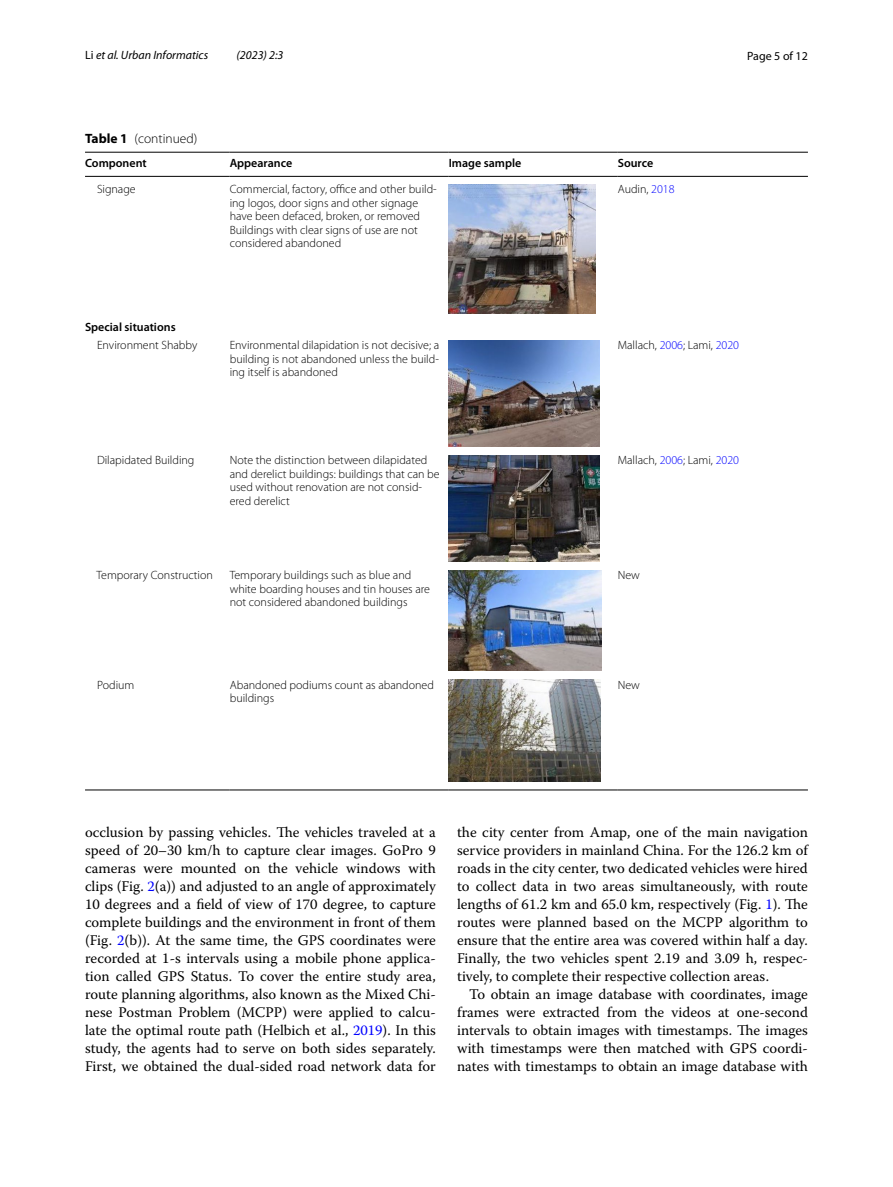
<style>
.page{position:relative;width:893px;height:1187px;background:#fff}
.page>*{position:absolute;margin:0;border:0;box-sizing:border-box;transform-origin:0 0}
.t1{font:14.7px/18px "Warnock Pro";color:#000;text-align:justify}
.t2{font:300 13.5px "Myriad Pro";color:#000}
.t3{font:300 12px/13.5px "Myriad Pro";color:#000}
.t4{font:600 12px "Myriad Pro";color:#000}
.t5{font:italic 12px "Myriad Pro";color:#000}
.t6{font:12px "Myriad Pro";color:#000}
.s1{font-style:normal}
.s2{font-weight:700}
.s3{color:#00f}
</style>
<div class="page">
<hr style="left:85px;top:152px;width:145px;height:1px;background:#000">
<hr style="left:85px;top:176px;width:145px;height:1px;background:#000">
<hr style="left:230px;top:152px;width:219px;height:1px;background:#000">
<hr style="left:230px;top:176px;width:219px;height:1px;background:#000">
<hr style="left:449px;top:152px;width:169px;height:1px;background:#000">
<hr style="left:449px;top:176px;width:169px;height:1px;background:#000">
<hr style="left:618px;top:152px;width:190px;height:1px;background:#000">
<hr style="left:618px;top:176px;width:190px;height:1px;background:#000">
<hr style="left:85px;top:789px;width:145px;height:1px;background:#000">
<hr style="left:230px;top:789px;width:219px;height:1px;background:#000">
<hr style="left:449px;top:789px;width:169px;height:1px;background:#000">
<hr style="left:618px;top:789px;width:190px;height:1px;background:#000">
<img style="left:449px;top:184px;width:147px;height:129px">
<img style="left:449px;top:340px;width:151px;height:106px">
<img style="left:449px;top:455px;width:151px;height:106px">
<img style="left:449px;top:570px;width:152px;height:100px">
<img style="left:449px;top:679px;width:151px;height:102px">
<p class="t5" style="left:85px;top:48px;width:125px"><span class="s1">Li</span> et al. Urban Informatics</p>
<p class="t5" style="left:237px;top:48px;width:48px">(2023) 2:3</p>
<p class="t6" style="left:747px;top:48px;width:62px">Page 5 of 12</p>
<p class="t2" style="left:85px;top:131px;width:114px"><span class="s2">Table 1</span> (continued)</p>
<p class="t4" style="left:85px;top:155px;width:63px">Component</p>
<p class="t4" style="left:230px;top:155px;width:64px">Appearance</p>
<p class="t4" style="left:449px;top:155px;width:74px">Image sample</p>
<p class="t4" style="left:618px;top:155px;width:37px">Source</p>
<p class="t3" style="left:97px;top:182px;width:40px">Signage</p>
<p class="t3" style="left:230px;top:182px;width:209px">Commercial, factory, office and other build&shy;ing logos, door signs and other signage have been defaced, broken, or removed Buildings with clear signs of use are not considered abandoned</p>
<p class="t3" style="left:618px;top:182px;width:58px">Audin, <span class="s3">2018</span></p>
<p class="t4" style="left:85px;top:319px;width:92px">Special situations</p>
<p class="t3" style="left:97px;top:339px;width:102px">Environment Shabby</p>
<p class="t3" style="left:230px;top:339px;width:211px;text-align:justify">Environmental dilapidation is not decisive; a building is not abandoned unless the build&shy;ing itself is abandoned</p>
<p class="t3" style="left:618px;top:339px;width:123px">Mallach, <span class="s3">2006</span>; Lami, <span class="s3">2020</span></p>
<p class="t3" style="left:97px;top:454px;width:99px">Dilapidated Building</p>
<p class="t3" style="left:230px;top:454px;width:212px">Note the distinction between dilapidated and derelict buildings: buildings that can be used without renovation are not consid&shy;ered derelict</p>
<p class="t3" style="left:618px;top:454px;width:123px">Mallach, <span class="s3">2006</span>; Lami, <span class="s3">2020</span></p>
<p class="t3" style="left:97px;top:569px;width:118px">Temporary Construction</p>
<p class="t3" style="left:230px;top:569px;width:202px">Temporary buildings such as blue and white boarding houses and tin houses are not considered abandoned buildings</p>
<p class="t3" style="left:618px;top:569px;width:24px">New</p>
<p class="t3" style="left:97px;top:678px;width:39px">Podium</p>
<p class="t3" style="left:230px;top:678px;width:206px">Abandoned podiums count as abandoned buildings</p>
<p class="t3" style="left:618px;top:678px;width:24px">New</p>
<p class="t1" style="left:85px;top:822px;width:352px">occlusion by passing vehicles. The vehicles traveled at a speed of 20–30 km/h to capture clear images. GoPro 9 cameras were mounted on the vehicle windows with clips (Fig. <span class="s3">2</span>(a)) and adjusted to an angle of approximately 10 degrees and a field of view of 170 degree, to capture complete buildings and the environment in front of them (Fig. <span class="s3">2</span>(b)). At the same time, the GPS coordinates were recorded at 1-s intervals using a mobile phone applica&shy;tion called GPS Status. To cover the entire study area, route planning algorithms, also known as the Mixed Chi&shy;nese Postman Problem (MCPP) were applied to calcu&shy;late the optimal route path (Helbich et al., <span class="s3">2019</span>). In this study, the agents had to serve on both sides separately.<br>First, we obtained the dual-sided road network data for</p>
<p class="t1" style="left:457px;top:822px;width:352px">the city center from Amap, one of the main navigation service providers in mainland China. For the 126.2 km of roads in the city center, two dedicated vehicles were hired to collect data in two areas simultaneously, with route lengths of 61.2 km and 65.0 km, respectively (Fig. <span class="s3">1</span>). The routes were planned based on the MCPP algorithm to ensure that the entire area was covered within half a day.<br>Finally, the two vehicles spent 2.19 and 3.09 h, respec&shy;tively, to complete their respective collection areas.</p>
<p class="t1" style="left:457px;top:984px;width:352px;text-indent:12px">To obtain an image database with coordinates, image frames were extracted from the videos at one-second intervals to obtain images with timestamps. The images with timestamps were then matched with GPS coordi&shy;nates with timestamps to obtain an image database with</p>
</div>
